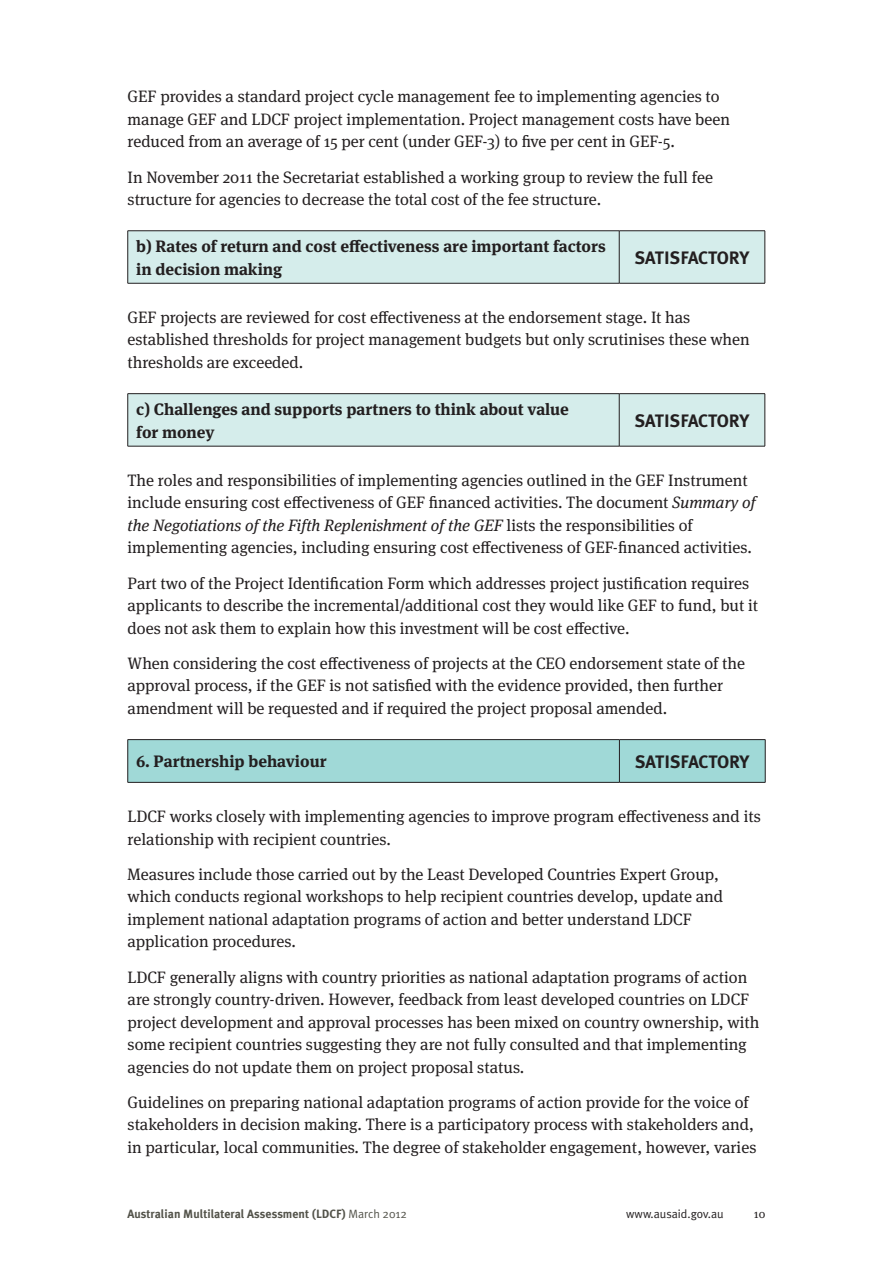
<style>
.page{position:relative;width:893px;height:1263px;background:#fff}
.page>*{position:absolute;margin:0;border:0;box-sizing:border-box;transform-origin:0 0}
._08bbbb_RIGHT_COLUMN{font:700 18px "Meta Plus";color:#231f20}
._04__BODY_TEXT{font:16.5px/22.5px "Meta Serif OT";color:#231f20}
._04__BODY_TEXT-2{font:700 16.5px/22.5px "Meta Serif OT";color:#231f20}
.t1{font:700 12px "Meta Plus";color:#53534a}
.t2{font:12px "Meta Plus Normal";color:#231f20}
.t3{font:12px "Meta Serif OT";color:#231f20}
.s1{font-style:italic}
.s2{font-family:"Meta Plus Normal";font-weight:400}
</style>
<div class="page">
<div style="left:128px;top:231px;width:637px;height:52px;background:#d5edeb"></div>
<hr style="left:128px;top:230px;width:491px;height:1px;background:#231f20">
<hr style="left:619px;top:230px;width:146px;height:1px;background:#231f20">
<hr style="left:619px;top:231px;width:1px;height:52px;background:#231f20">
<hr style="left:128px;top:283px;width:491px;height:1px;background:#231f20">
<hr style="left:619px;top:283px;width:146px;height:1px;background:#231f20">
<hr style="left:127px;top:231px;width:1px;height:52px;background:#231f20">
<hr style="left:765px;top:231px;width:1px;height:52px;background:#231f20">
<div style="left:128px;top:394px;width:637px;height:52px;background:#d5edeb"></div>
<hr style="left:128px;top:393px;width:491px;height:1px;background:#231f20">
<hr style="left:619px;top:393px;width:146px;height:1px;background:#231f20">
<hr style="left:619px;top:394px;width:1px;height:52px;background:#231f20">
<hr style="left:128px;top:446px;width:491px;height:1px;background:#231f20">
<hr style="left:619px;top:446px;width:146px;height:1px;background:#231f20">
<hr style="left:127px;top:394px;width:1px;height:52px;background:#231f20">
<hr style="left:765px;top:394px;width:1px;height:52px;background:#231f20">
<div style="left:128px;top:740px;width:637px;height:42px;background:#a0d9d7"></div>
<hr style="left:128px;top:739px;width:491px;height:1px;background:#231f20">
<hr style="left:619px;top:739px;width:146px;height:1px;background:#231f20">
<hr style="left:619px;top:740px;width:1px;height:42px;background:#231f20">
<hr style="left:128px;top:782px;width:491px;height:1px;background:#231f20">
<hr style="left:619px;top:782px;width:146px;height:1px;background:#231f20">
<hr style="left:127px;top:740px;width:1px;height:42px;background:#231f20">
<hr style="left:765px;top:740px;width:1px;height:42px;background:#231f20">
<p class="_04__BODY_TEXT" style="left:128px;top:86px;width:604px">GEF provides a standard project cycle management fee to implementing agencies to manage GEF and LDCF project implementation. Project management costs have been reduced from an average of 15 per cent (under GEF-3) to five per cent in GEF-5.</p>
<p class="_04__BODY_TEXT" style="left:128px;top:166px;width:587px">In November 2011 the Secretariat established a working group to review the full fee structure for agencies to decrease the total cost of the fee structure.</p>
<p class="_04__BODY_TEXT-2" style="left:136px;top:235px;width:471px">b) Rates of return and cost effectiveness are important factors in decision making</p>
<p class="_08bbbb_RIGHT_COLUMN" style="left:635px;top:247px;width:116px">SATISFACTORY</p>
<p class="_04__BODY_TEXT" style="left:128px;top:306px;width:624px">GEF projects are reviewed for cost effectiveness at the endorsement stage. It has established thresholds for project management budgets but only scrutinises these when thresholds are exceeded.</p>
<p class="_04__BODY_TEXT-2" style="left:136px;top:398px;width:434px">c) Challenges and supports partners to think about value for money</p>
<p class="_08bbbb_RIGHT_COLUMN" style="left:635px;top:410px;width:116px">SATISFACTORY</p>
<p class="_04__BODY_TEXT" style="left:128px;top:469px;width:630px">The roles and responsibilities of implementing agencies outlined in the GEF Instrument include ensuring cost effectiveness of GEF financed activities. The document <span class="s1">Summary of the Negotiations of the Fifth Replenishment of the GEF</span> lists the responsibilities of implementing agencies, including ensuring cost effectiveness of GEF-financed activities.</p>
<p class="_04__BODY_TEXT" style="left:128px;top:572px;width:632px">Part two of the Project Identification Form which addresses project justification requires applicants to describe the incremental/additional cost they would like GEF to fund, but it does not ask them to explain how this investment will be cost effective.</p>
<p class="_04__BODY_TEXT" style="left:128px;top:652px;width:619px">When considering the cost effectiveness of projects at the CEO endorsement state of the approval process, if the GEF is not satisfied with the evidence provided, then further amendment will be requested and if required the project proposal amended.</p>
<p class="_04__BODY_TEXT-2" style="left:136px;top:751px;width:192px">6. Partnership behaviour</p>
<p class="_08bbbb_RIGHT_COLUMN" style="left:635px;top:751px;width:116px">SATISFACTORY</p>
<p class="_04__BODY_TEXT" style="left:128px;top:805px;width:635px">LDCF works closely with implementing agencies to improve program effectiveness and its relationship with recipient countries.</p>
<p class="_04__BODY_TEXT" style="left:128px;top:863px;width:597px">Measures include those carried out by the Least Developed Countries Expert Group, which conducts regional workshops to help recipient countries develop, update and implement national adaptation programs of action and better understand LDCF application procedures.</p>
<p class="_04__BODY_TEXT" style="left:128px;top:966px;width:633px">LDCF generally aligns with country priorities as national adaptation programs of action are strongly country-driven. However, feedback from least developed countries on LDCF project development and approval processes has been mixed on country ownership, with some recipient countries suggesting they are not fully consulted and that implementing agencies do not update them on project proposal status.</p>
<p class="_04__BODY_TEXT" style="left:128px;top:1091px;width:630px">Guidelines on preparing national adaptation programs of action provide for the voice of stakeholders in decision making. There is a participatory process with stakeholders and, in particular, local communities. The degree of stakeholder engagement, however, varies</p>
<p class="t1" style="left:128px;top:1207px;width:281px">Australian Multilateral Assessment (LDCF) <span class="s2">March 2012</span></p>
<p class="t2" style="left:626px;top:1207px;width:99px">www.ausaid.gov.au</p>
<p class="t3" style="left:754px;top:1207px;width:13px">10</p>
</div>
